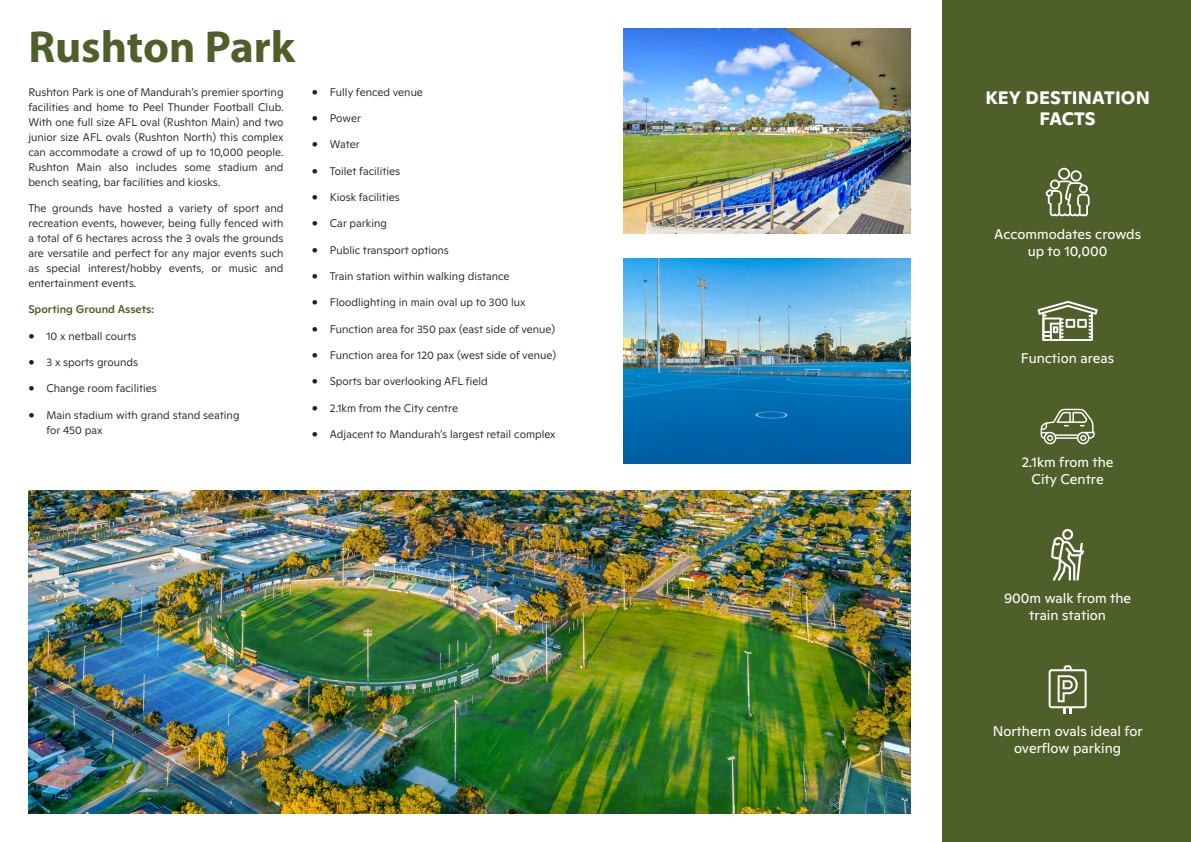
<style>
.page{position:relative;width:1191px;height:842px;background:#fff}
.page>*{position:absolute;margin:0;border:0;box-sizing:border-box;transform-origin:0 0}
.Page_Title{font:700 45px "Myriad Pro";color:#4f5f2a}
.t1{font:700 18px/21.6px "Ginto Normal";letter-spacing:.01em;color:#fff;text-align:center}
.t2{font:14px/16.8px "Ginto Normal";color:#fff;text-align:center}
.Body{font:300 11px/15px "Ginto Normal";color:#231f20;text-align:justify}
.Body-2{font:500 11px "Ginto Normal";color:#4f5f2a}
</style>
<div class="page">
<img style="left:28px;top:491px;width:882px;height:323px">
<div style="left:943px;top:0;width:248px;height:842px;background:#4f5f2a"></div>
<svg style="left:1045px;top:168px;width:44px;height:48px"></svg>
<svg style="left:1037px;top:301px;width:60px;height:40px"></svg>
<svg style="left:1040px;top:409px;width:54px;height:35px"></svg>
<svg style="left:1051px;top:529px;width:33px;height:52px"></svg>
<svg style="left:1048px;top:665px;width:38px;height:48px"></svg>
<img style="left:624px;top:258px;width:286px;height:205px">
<img style="left:624px;top:28px;width:286px;height:205px">
<p class="Page_Title" style="left:28px;top:18px;width:268px">Rushton Park</p>
<p class="Body" style="left:28px;top:84px;width:257px">Rushton Park is one of Mandurah’s premier sporting facilities and home to Peel Thunder Football Club.<br>With one full size AFL oval (Rushton Main) and two junior size AFL ovals (Rushton North) this complex can accommodate a crowd of up to 10,000 people.<br>Rushton Main also includes some stadium and bench seating, bar facilities and kiosks.</p>
<p class="Body" style="left:28px;top:200px;width:257px">The grounds have hosted a variety of sport and recreation events, however, being fully fenced with a total of 6 hectares across the 3 ovals the grounds are versatile and perfect for any major events such as special interest/hobby events, or music and entertainment events.</p>
<p class="Body-2" style="left:28px;top:301px;width:127px">Sporting Ground Assets:</p>
<p class="Body" style="left:28px;top:328px;width:110px">• 10 x netball courts</p>
<p class="Body" style="left:28px;top:354px;width:111px">• 3 x sports grounds</p>
<p class="Body" style="left:28px;top:380px;width:130px">• Change room facilities</p>
<p class="Body" style="left:46px;top:407px;width:195px;text-indent:-18px">• Main stadium with grand stand seating for 450 pax</p>
<p class="Body" style="left:312px;top:84px;width:113px">• Fully fenced venue</p>
<p class="Body" style="left:312px;top:110px;width:51px">• Power</p>
<p class="Body" style="left:312px;top:136px;width:49px">• Water</p>
<p class="Body" style="left:312px;top:163px;width:90px">• Toilet facilities</p>
<p class="Body" style="left:312px;top:189px;width:89px">• Kiosk facilities</p>
<p class="Body" style="left:312px;top:215px;width:77px">• Car parking</p>
<p class="Body" style="left:312px;top:242px;width:138px">• Public transport options</p>
<p class="Body" style="left:312px;top:268px;width:199px">• Train station within walking distance</p>
<p class="Body" style="left:312px;top:294px;width:215px">• Floodlighting in main oval up to 300 lux</p>
<p class="Body" style="left:312px;top:321px;width:245px">• Function area for 350 pax (east side of venue)</p>
<p class="Body" style="left:312px;top:347px;width:246px">• Function area for 120 pax (west side of venue)</p>
<p class="Body" style="left:312px;top:373px;width:177px">• Sports bar overlooking AFL field</p>
<p class="Body" style="left:312px;top:400px;width:148px">• 2.1km from the City centre</p>
<p class="Body" style="left:312px;top:426px;width:245px">• Adjacent to Mandurah’s largest retail complex</p>
<p class="Body-2" style="left:28px;top:527px;width:99px">Available Facilities:</p>
<p class="t1" style="left:985px;top:85px;width:166px">KEY DESTINATION<br>FACTS</p>
<p class="t2" style="left:994px;top:224px;width:148px">Accommodates crowds up to 10,000</p>
<p class="t2" style="left:1021px;top:349px;width:95px">Function areas</p>
<p class="t2" style="left:1021px;top:452px;width:93px">2.1km from the<br>City Centre</p>
<p class="t2" style="left:1004px;top:589px;width:129px">900m walk from the train station</p>
<p class="t2" style="left:992px;top:721px;width:151px">Northern ovals ideal for overflow parking</p>
</div>
